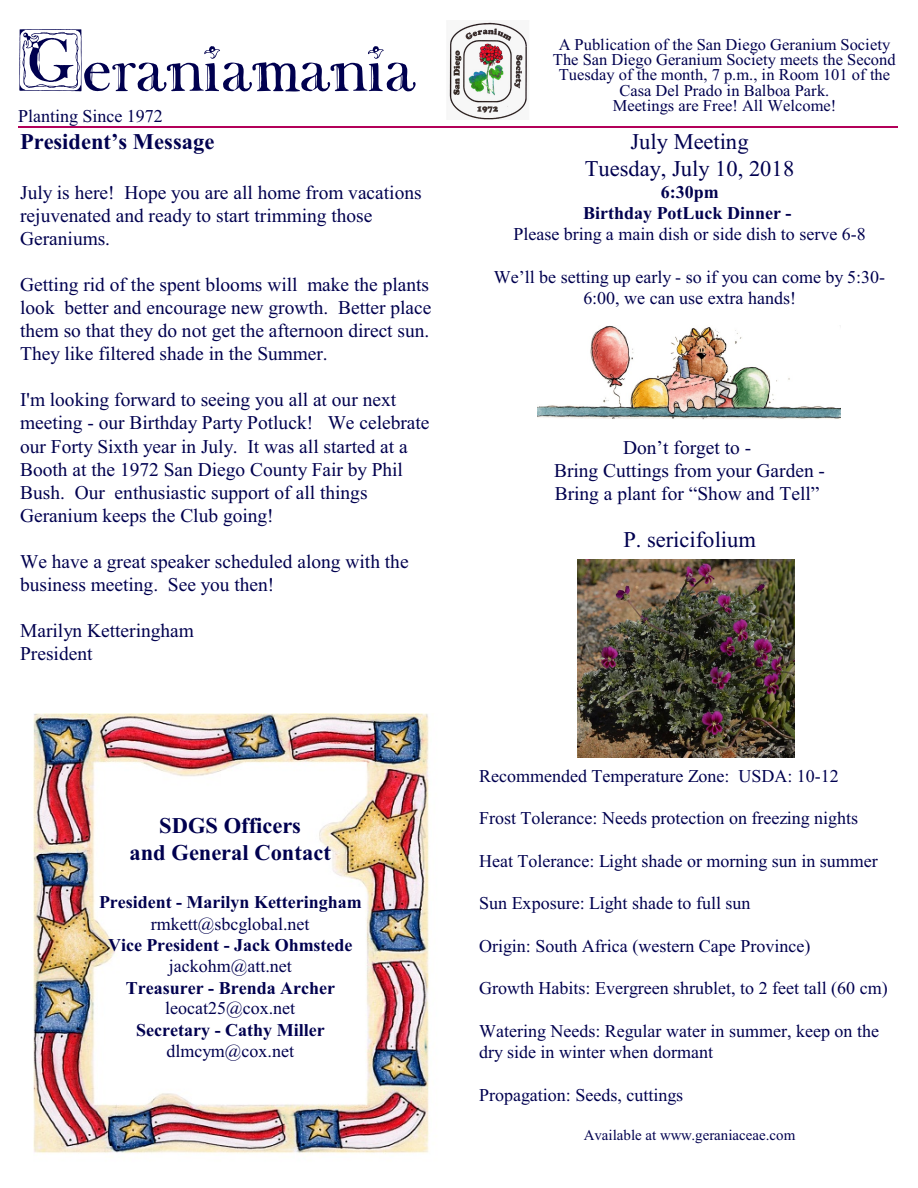
<style>
.page{position:relative;width:918px;height:1188px;background:#fff}
.page>*{position:absolute;margin:0;border:0;box-sizing:border-box;transform-origin:0 0}
.t1{font:78px "PC Viola";color:#00004f}
.t2{font:700 22.5px/26.2px "Times New Roman";color:#00004f;text-align:center}
.t3{font:22.5px/26.4px "Times New Roman";color:#00004f;text-align:center}
.t4{font:19.5px/23.1px "Times New Roman";color:#00004f}
.t5{font:18px/21.3px "Times New Roman";color:#00004f;text-align:center}
.t6{font:700 18px/21.3px "Times New Roman";color:#00004f;text-align:center}
.t7{font:16.5px/15.5px "Times New Roman";color:#00004f;text-align:center}
.t8{font:15px "Times New Roman";color:#00004f}
</style>
<div class="page">
<img style="left:449px;top:22px;width:78px;height:98px">
<img style="left:538px;top:326px;width:303px;height:94px">
<img style="left:577px;top:560px;width:218px;height:198px">
<img style="left:33px;top:713px;width:396px;height:441px">
<hr style="left:18px;top:127px;width:880px;height:1px;background:#b30059">
<h1 class="t1" style="left:18px;top:19px;width:398px">Geraniamania</h1>
<p class="t5" style="left:18px;top:107px;width:146px">Planting Since 1972</p>
<p class="t2" style="left:20px;top:131px;width:196px">President’s Message</p>
<p class="t4" style="left:20px;top:183px;width:403px">July is here! Hope you are all home from vacations rejuvenated and ready to start trimming those<br>Geraniums.</p>
<p class="t4" style="left:20px;top:275px;width:413px;text-align:justify">Getting rid of the spent blooms will make the plants look better and encourage new growth. Better place them so that they do not get the afternoon direct sun.<br>They like filtered shade in the Summer.</p>
<p class="t4" style="left:20px;top:390px;width:411px">I'm looking forward to seeing you all at our next meeting - our Birthday Party Potluck! We celebrate our Forty Sixth year in July. It was all started at a Booth at the 1972 San Diego County Fair by Phil Bush. Our enthusiastic support of all things Geranium keeps the Club going!</p>
<p class="t4" style="left:20px;top:552px;width:390px">We have a great speaker scheduled along with the business meeting. See you then!</p>
<p class="t4" style="left:20px;top:621px;width:175px">Marilyn Ketteringham<br>President</p>
<p class="t2" style="left:129px;top:815px;width:203px">SDGS Officers<br>and General Contact</p>
<p class="t6" style="left:99px;top:893px;width:264px">President - Marilyn Ketteringham</p>
<p class="t5" style="left:151px;top:915px;width:160px">rmkett@sbcglobal.net</p>
<p class="t6" style="left:108px;top:936px;width:246px">Vice President - Jack Ohmstede</p>
<p class="t5" style="left:169px;top:957px;width:125px">jackohm@att.net</p>
<p class="t6" style="left:126px;top:979px;width:211px">Treasurer - Brenda Archer</p>
<p class="t5" style="left:165px;top:1000px;width:131px">leocat25@cox.net</p>
<p class="t6" style="left:136px;top:1021px;width:190px">Secretary - Cathy Miller</p>
<p class="t5" style="left:166px;top:1042px;width:129px">dlmcym@cox.net</p>
<p class="t7" style="left:553px;top:38px;width:344px">A Publication of the San Diego Geranium Society The San Diego Geranium Society meets the Second Tuesday of the month, 7 p.m., in Room 101 of the Casa Del Prado in Balboa Park.</p>
<p class="t7" style="left:613px;top:100px;width:225px">Meetings are Free! All Welcome!</p>
<p class="t3" style="left:585px;top:130px;width:211px">July Meeting<br>Tuesday, July 10, 2018</p>
<p class="t6" style="left:583px;top:183px;width:210px">6:30pm<br>Birthday PotLuck Dinner -</p>
<p class="t5" style="left:513px;top:225px;width:354px">Please bring a main dish or side dish to serve 6-8</p>
<p class="t5" style="left:494px;top:268px;width:393px">We’ll be setting up early - so if you can come by 5:30-<br>6:00, we can use extra hands!</p>
<p class="t4" style="left:554px;top:438px;width:273px;text-align:center">Don’t forget to -<br>Bring Cuttings from your Garden -<br>Bring a plant for “Show and Tell”</p>
<p class="t3" style="left:623px;top:529px;width:134px">P. sericifolium</p>
<p class="t5" style="left:479px;top:767px;width:361px">Recommended Temperature Zone: USDA: 10-12</p>
<p class="t5" style="left:479px;top:809px;width:380px">Frost Tolerance: Needs protection on freezing nights</p>
<p class="t5" style="left:479px;top:852px;width:400px">Heat Tolerance: Light shade or morning sun in summer</p>
<p class="t5" style="left:479px;top:894px;width:273px">Sun Exposure: Light shade to full sun</p>
<p class="t5" style="left:479px;top:937px;width:333px">Origin: South Africa (western Cape Province)</p>
<p class="t5" style="left:479px;top:979px;width:410px">Growth Habits: Evergreen shrublet, to 2 feet tall (60 cm)</p>
<p class="t5" style="left:479px;top:1022px;width:401px;text-align:left">Watering Needs: Regular water in summer, keep on the dry side in winter when dormant</p>
<p class="t5" style="left:479px;top:1086px;width:206px">Propagation: Seeds, cuttings</p>
<p class="t8" style="left:584px;top:1130px;width:213px">Available at www.geraniaceae.com</p>
</div>
